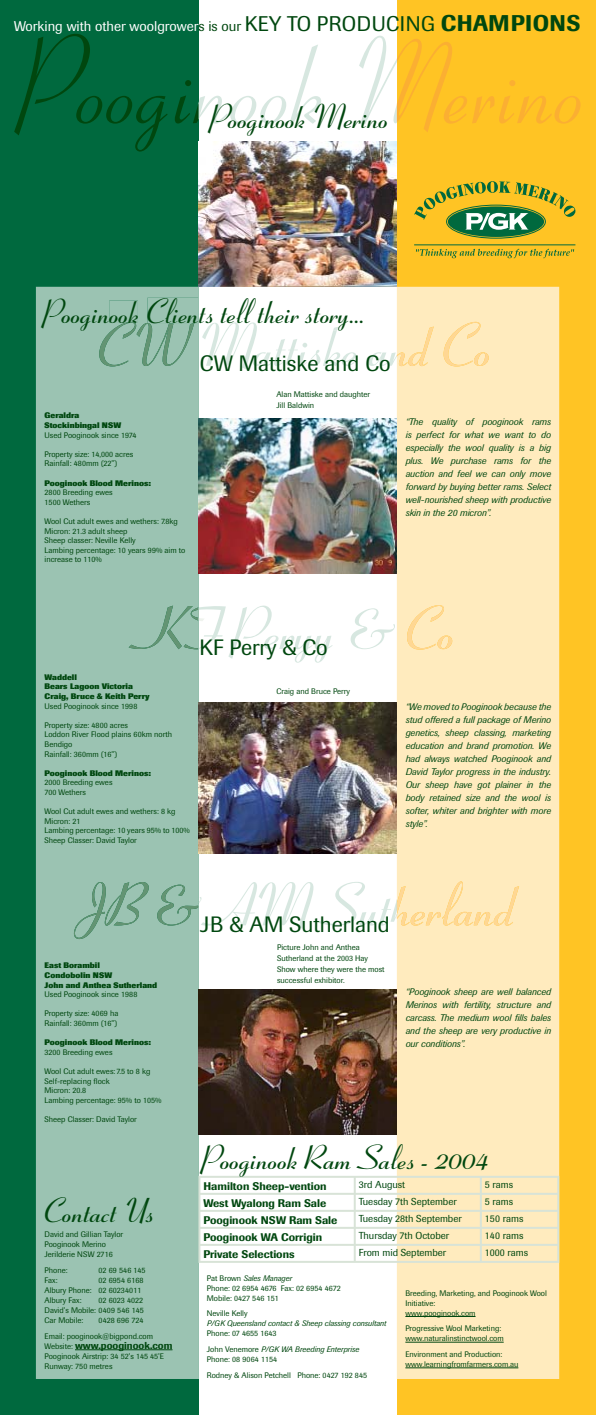
<style>
.page{position:relative;width:596px;height:1415px;background:#fff}
.page>*{position:absolute;margin:0;border:0;box-sizing:border-box;transform-origin:0 0}
.t1{font:700 34px "Coronet";color:#00470f}
.t2{font:22px "Imago";color:#00470f}
.t3{font:14px "Imago";color:#fff}
.t4{font:500 11px "Imago";color:#00470f}
.t5{font:10px "Imago";color:#00470f}
.t6{font:500 10px "Imago";color:#00470f}
.t7{font:italic 9.5px/13px "Imago";color:#00470f;text-align:justify}
.t8{font:8px/9.6px "Imago";color:#00470f}
.t9{font:800 8px/9.6px "Imago";color:#00470f}
.t10{font:italic 8px "Imago";color:#00470f}
.s1{color:#00470f}
.s2{font-size:21px;color:#00470f}
.s3{font-weight:500;font-size:22.5px;color:#00470f}
.s4{color:#29693b}
.s5{font-weight:400;font-size:8px}
.s6{font-style:italic}
</style>
<div class="page">
<div style="left:397px;top:0;width:199px;height:1415px;background:#ffc424"></div>
<div style="left:0;top:0;width:198px;height:1415px;background:#00693e"></div>
<svg style="left:198px;top:287px;width:199px;height:1092px"></svg>
<div style="left:397px;top:287px;width:162px;height:1092px;background:#ffebbe"></div>
<div style="left:36px;top:287px;width:162px;height:1092px;background:#9bc3b2"></div>
<div style="left:448px;top:206px;width:96px;height:31px;background:#00693e;border-radius:50%"></div>
<svg style="left:414px;top:181px;width:161px;height:49px"></svg>
<hr style="left:414px;top:244px;width:161px;height:1px;background:#00693e">
<svg style="left:416px;top:249px;width:158px;height:9px"></svg>
<hr style="left:75px;top:1350px;width:97px;height:1px;background:#00470f">
<hr style="left:405px;top:1316px;width:71px;height:1px;background:#00470f">
<hr style="left:405px;top:1342px;width:99px;height:1px;background:#00470f">
<hr style="left:405px;top:1368px;width:113px;height:1px;background:#00470f">
<hr style="left:198px;top:1176px;width:157px;height:2px;background:#d8e3d7">
<hr style="left:355px;top:1176px;width:126px;height:2px;background:#d8e3d7">
<hr style="left:481px;top:1176px;width:78px;height:2px;background:#d8e3d7">
<hr style="left:198px;top:1193px;width:157px;height:2px;background:#d8e3d7">
<hr style="left:355px;top:1193px;width:126px;height:2px;background:#d8e3d7">
<hr style="left:481px;top:1193px;width:78px;height:2px;background:#d8e3d7">
<hr style="left:198px;top:1210px;width:157px;height:2px;background:#d8e3d7">
<hr style="left:355px;top:1210px;width:126px;height:2px;background:#d8e3d7">
<hr style="left:481px;top:1210px;width:78px;height:2px;background:#d8e3d7">
<hr style="left:198px;top:1227px;width:157px;height:2px;background:#d8e3d7">
<hr style="left:355px;top:1227px;width:126px;height:2px;background:#d8e3d7">
<hr style="left:481px;top:1227px;width:78px;height:2px;background:#d8e3d7">
<hr style="left:198px;top:1244px;width:157px;height:2px;background:#d8e3d7">
<svg style="left:198px;top:1178px;width:2px;height:83px"></svg>
<hr style="left:355px;top:1244px;width:126px;height:2px;background:#d8e3d7">
<svg style="left:354px;top:1178px;width:2px;height:83px"></svg>
<hr style="left:481px;top:1244px;width:78px;height:2px;background:#d8e3d7">
<svg style="left:480px;top:1178px;width:2px;height:83px"></svg>
<svg style="left:557px;top:1178px;width:2px;height:83px"></svg>
<hr style="left:198px;top:1261px;width:361px;height:2px;background:#d8e3d7">
<svg style="left:359px;top:36px;width:222px;height:96px"></svg>
<svg style="left:14px;top:34px;width:307px;height:118px"></svg>
<svg style="left:99px;top:298px;width:390px;height:71px"></svg>
<svg style="left:407px;top:605px;width:45px;height:45px;background:#ffe6b2"></svg>
<svg style="left:129px;top:606px;width:266px;height:57px"></svg>
<svg style="left:74px;top:882px;width:75px;height:57px;background:#8db8a4"></svg>
<svg style="left:157px;top:881px;width:362px;height:48px"></svg>
<img style="left:198px;top:142px;width:199px;height:145px">
<img style="left:198px;top:418px;width:199px;height:155px">
<img style="left:198px;top:703px;width:199px;height:151px">
<img style="left:198px;top:990px;width:199px;height:144px">
<h3 class="t3" style="left:14px;top:21px;width:568px">Working with other woolgrower<span class="s1">s is our</span> <span class="s2">KEY TO PRODUCING</span> <span class="s3">CHAMPIONS</span></h3>
<h1 class="t1" style="left:209px;top:96px;width:180px">Pooginook Merino</h1>
<h1 class="t1" style="left:43px;top:291px;width:323px">Pooginook C en <span class="s4">tell</span>their story...</h1>
<h1 class="t1" style="left:164px;top:291px;width:51px">li ts</h1>
<h2 class="t2" style="left:200px;top:356px;width:192px">CW Mattiske and Co</h2>
<p class="t9" style="left:45px;top:412px;width:78px">Geraldra<br>Stockinbingal NSW</p>
<p class="t8" style="left:45px;top:431px;width:93px">Used Pooginook since 1974</p>
<p class="t8" style="left:45px;top:450px;width:90px">Property size: 14,000 acres<br>Rainfall: 480mm (22”)</p>
<p class="t9" style="left:45px;top:479px;width:108px">Pooginook Blood Merinos:</p>
<p class="t8" style="left:45px;top:488px;width:70px">2800 Breeding ewes<br>1500 Wethers</p>
<p class="t8" style="left:45px;top:517px;width:142px">Wool Cut adult ewes and wethers: 7.8kg<br>Micron: 21.3 adult sheep<br>Sheep classer: Neville Kelly<br>Lambing percentage: 10 years 99% aim to increase to 110%</p>
<p class="t8" style="left:276px;top:389px;width:95px;line-height:11px">Alan Mattiske and daughter<br>Jill Baldwin</p>
<p class="t7" style="left:405px;top:416px;width:147px">“The quality of pooginook rams is perfect for what we want to do especially the wool quality is a big plus. We purchase rams for the auction and feel we can only move forward by buying better rams. Select well-nourished sheep with productive skin in the 20 micron”.</p>
<p class="t9" style="left:45px;top:673px;width:107px">Waddell<br>Bears Lagoon Victoria<br>Craig, Bruce &amp; Keith Perry</p>
<p class="t8" style="left:45px;top:702px;width:94px">Used Pooginook since 1998</p>
<p class="t8" style="left:45px;top:721px;width:129px">Property size: 4800 acres<br>Loddon River Flood plains 60km north<br>Bendigo<br>Rainfall: 360mm (16”)</p>
<p class="t9" style="left:45px;top:769px;width:108px">Pooginook Blood Merinos:</p>
<p class="t8" style="left:45px;top:779px;width:69px">2000 Breeding ewes<br>700 Wethers</p>
<p class="t8" style="left:45px;top:807px;width:147px">Wool Cut adult ewes and wethers: 8 kg<br>Micron: 21<br>Lambing percentage: 10 years 95% to 100%<br>Sheep Classer: David Taylor</p>
<h2 class="t2" style="left:199px;top:640px;width:130px">KF Perry &amp; Co</h2>
<p class="t8" style="left:276px;top:687px;width:75px">Craig and Bruce Perry</p>
<p class="t7" style="left:405px;top:701px;width:147px">“We moved to Pooginook because the stud offered a full package of Merino genetics, sheep classing, marketing education and brand promotion. We had always watched Pooginook and David Taylor progress in the industry.<br>Our sheep have got plainer in the body retained size and the wool is softer, whiter and brighter with more style”.</p>
<p class="t9" style="left:45px;top:962px;width:114px">East Borambil<br>Condobolin NSW<br>John and Anthea Sutherland</p>
<p class="t8" style="left:45px;top:990px;width:94px">Used Pooginook since 1988</p>
<p class="t8" style="left:45px;top:1010px;width:75px">Property size: 4069 ha<br>Rainfall: 360mm (16”)</p>
<p class="t9" style="left:45px;top:1038px;width:108px">Pooginook Blood Merinos:</p>
<p class="t8" style="left:45px;top:1048px;width:69px">3200 Breeding ewes</p>
<p class="t8" style="left:45px;top:1067px;width:118px">Wool Cut adult ewes: 7.5 to 8 kg<br>Self-replacing flock<br>Micron: 20.8<br>Lambing percentage: 95% to 105%</p>
<p class="t8" style="left:45px;top:1115px;width:94px">Sheep Classer: David Taylor</p>
<h1 class="t1" style="left:42px;top:1191px;width:112px">Contact Us</h1>
<p class="t8" style="left:45px;top:1230px;width:80px;line-height:10px">David and Gillian Taylor<br>Pooginook Merino<br>Jerilderie NSW 2716</p>
<p class="t8" style="left:45px;top:1266px;width:25px">Phone:</p>
<p class="t8" style="left:99px;top:1266px;width:49px">02 69 546 145</p>
<p class="t8" style="left:45px;top:1276px;width:14px">Fax:</p>
<p class="t8" style="left:45px;top:1276px;width:101px;line-height:10px;text-indent:54px">02 6954 6168<br>Albury Phone: 02 60234011<br>Albury Fax:</p>
<p class="t8" style="left:45px;top:1296px;width:101px;line-height:10px;text-align:justify;text-indent:54px">02 6023 4022<br>David’s Mobile: 0409 546 145<br>Car Mobile:</p>
<p class="t8" style="left:45px;top:1313px;width:110px;line-height:15.7px;text-indent:54px">0428 696 724<br>Email: pooginook@bigpond.com</p>
<p class="t6" style="left:45px;top:1342px;width:129px"><span class="s5">Website:</span> www.pooginook.com</p>
<p class="t8" style="left:45px;top:1352px;width:121px;line-height:10px">Pooginook Airstrip: 34 52’s 145 45’E<br>Runway: 750 metres</p>
<h2 class="t2" style="left:200px;top:917px;width:191px">JB &amp; AM Sutherland</h2>
<p class="t8" style="left:277px;top:942px;width:109px;line-height:11px">Picture John and Anthea<br>Sutherland at the 2003 Hay<br>Show where they were the most successful exhibitor.</p>
<p class="t7" style="left:405px;top:986px;width:147px">“Pooginook sheep are well balanced Merinos with fertility, structure and carcass. The medium wool fills bales and the sheep are very productive in our conditions”.</p>
<h1 class="t1" style="left:201px;top:1137px;width:287px">Pooginook Ram Sales - 2004</h1>
<h3 class="t4" style="left:203px;top:1182px;width:125px">Hamilton Sheep-vention</h3>
<p class="t5" style="left:359px;top:1181px;width:48px">3rd August</p>
<p class="t5" style="left:485px;top:1181px;width:30px">5 rams</p>
<h3 class="t4" style="left:203px;top:1199px;width:124px">West Wyalong Ram Sale</h3>
<p class="t5" style="left:359px;top:1198px;width:99px">Tuesday 7th September</p>
<p class="t5" style="left:485px;top:1198px;width:30px">5 rams</p>
<h3 class="t4" style="left:203px;top:1216px;width:136px">Pooginook NSW Ram Sale</h3>
<p class="t5" style="left:359px;top:1215px;width:104px">Tuesday 28th September</p>
<p class="t5" style="left:485px;top:1215px;width:40px">150 rams</p>
<h3 class="t4" style="left:203px;top:1233px;width:120px">Pooginook WA Corrigin</h3>
<p class="t5" style="left:359px;top:1232px;width:92px">Thursday 7th October</p>
<p class="t5" style="left:485px;top:1232px;width:40px">140 rams</p>
<h3 class="t4" style="left:203px;top:1250px;width:93px">Private Selections</h3>
<p class="t5" style="left:359px;top:1249px;width:89px">From mid September</p>
<p class="t5" style="left:485px;top:1249px;width:45px">1000 rams</p>
<p class="t8" style="left:207px;top:1274px;width:135px;line-height:10px">Pat Brown <span class="s6">Sales Manager<br></span>Phone: 02 6954 4676 Fax: 02 6954 4672<br>Mobile: 0427 546 151</p>
<p class="t8" style="left:207px;top:1310px;width:42px">Neville Kelly</p>
<p class="t10" style="left:207px;top:1321px;width:181px">P/GK Queensland contact &amp; Sheep classing consultant</p>
<p class="t8" style="left:207px;top:1326px;width:154px;line-height:15.7px">Phone: 07 4655 1643<br>John Venemore <span class="s6">P/GK WA Breeding Enterprise</span></p>
<p class="t8" style="left:207px;top:1352px;width:162px;line-height:15.7px">Phone: 08 9064 1154<br>Rodney &amp; Alison Petchell Phone: 0427 192 845</p>
<p class="t8" style="left:405px;top:1289px;width:143px;line-height:10px">Breeding, Marketing, and Pooginook Wool<br>Initiative:<br>www.pooginook.com</p>
<p class="t8" style="left:405px;top:1324px;width:100px;line-height:10px">Progressive Wool Marketing: www.naturalinstinctwool.com</p>
<p class="t8" style="left:405px;top:1350px;width:114px;line-height:10px">Environment and Production: www.learningfromfarmers.com.au</p>
</div>
